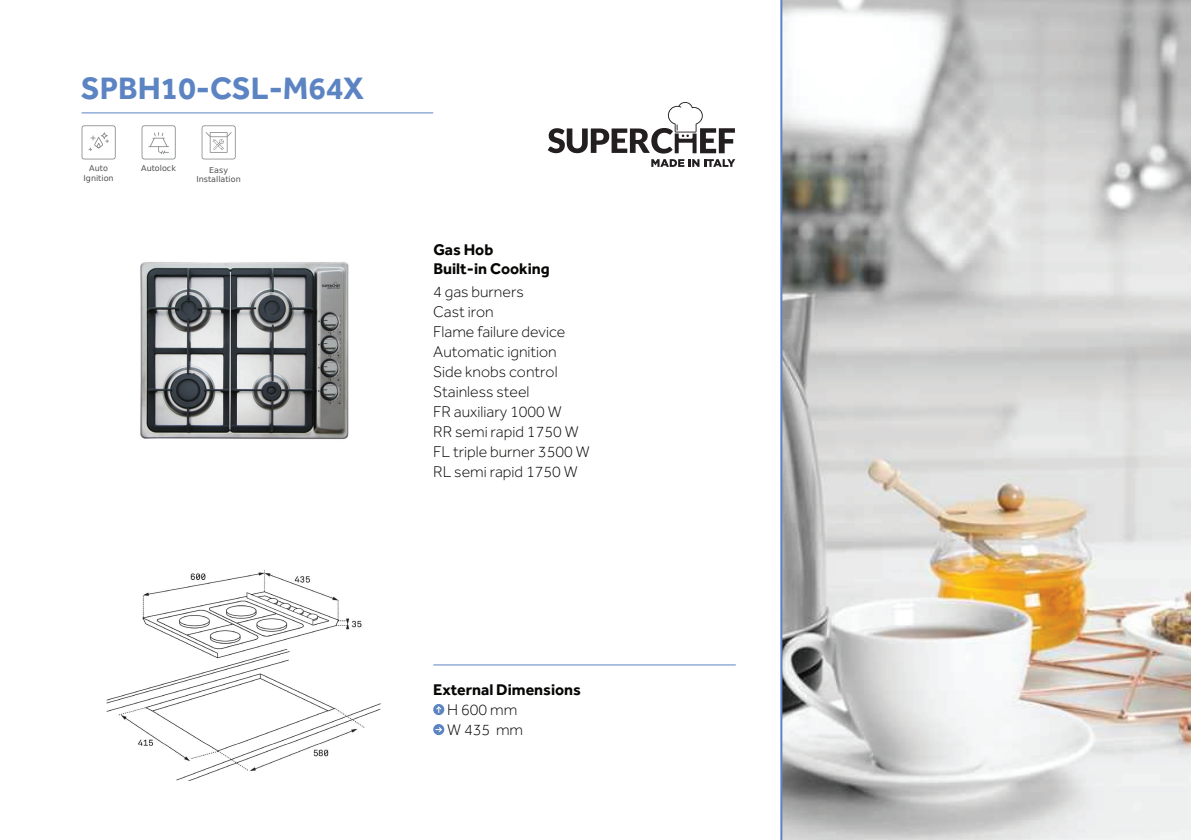
<style>
.page{position:relative;width:1191px;height:840px;background:#fff}
.page>*{position:absolute;margin:0;border:0;box-sizing:border-box;transform-origin:0 0}
.t1{font:700 32px "Effra";color:#5c84c3}
.t2{font:300 16px/20px "Effra";color:#050504}
.t3{font:700 16px/19.2px "Effra";color:#050504}
.t4{font:8px/9.6px "DejaVu Sans";color:#515251;text-align:center}
</style>
<div class="page">
<img style="left:140px;top:262px;width:209px;height:178px">
<hr style="left:433px;top:664px;width:303px;height:1px;background:#5c84c3">
<hr style="left:82px;top:112px;width:351px;height:1px;background:#5c84c3">
<svg style="left:433px;top:703px;width:11px;height:11px"></svg>
<svg style="left:435px;top:705px;width:7px;height:7px"></svg>
<svg style="left:433px;top:723px;width:11px;height:11px"></svg>
<svg style="left:435px;top:725px;width:8px;height:7px"></svg>
<svg style="left:548px;top:102px;width:187px;height:51px"></svg>
<svg style="left:651px;top:159px;width:84px;height:8px"></svg>
<svg style="left:82px;top:125px;width:34px;height:34px"></svg>
<svg style="left:142px;top:125px;width:34px;height:34px"></svg>
<svg style="left:202px;top:125px;width:34px;height:34px"></svg>
<svg style="left:780px;top:0;width:411px;height:839px;background:#d1ceca"></svg>
<img style="left:106px;top:570px;width:275px;height:211px">
<h1 class="t1" style="left:81px;top:68px;width:285px">SPBH10-CSL-M64X</h1>
<p class="t4" style="left:84px;top:163px;width:32px">Auto<br>Ignition</p>
<p class="t4" style="left:141px;top:163px;width:36px">Autolock</p>
<p class="t4" style="left:196px;top:165px;width:46px">Easy<br>Installation</p>
<p class="t3" style="left:433px;top:239px;width:118px">Gas Hob<br>Built-in Cooking</p>
<p class="t2" style="left:433px;top:281px;width:158px">4 gas burners<br>Cast iron<br>Flame failure device<br>Automatic ignition<br>Side knobs control<br>Stainless steel<br>FR auxiliary 1000 W<br>RR semi rapid 1750 W<br>FL triple burner 3500 W<br>RL semi rapid 1750 W</p>
<p class="t3" style="left:433px;top:679px;width:149px">External Dimensions</p>
<p class="t2" style="left:447px;top:699px;width:77px">H 600 mm<br>W 435 mm</p>
</div>
